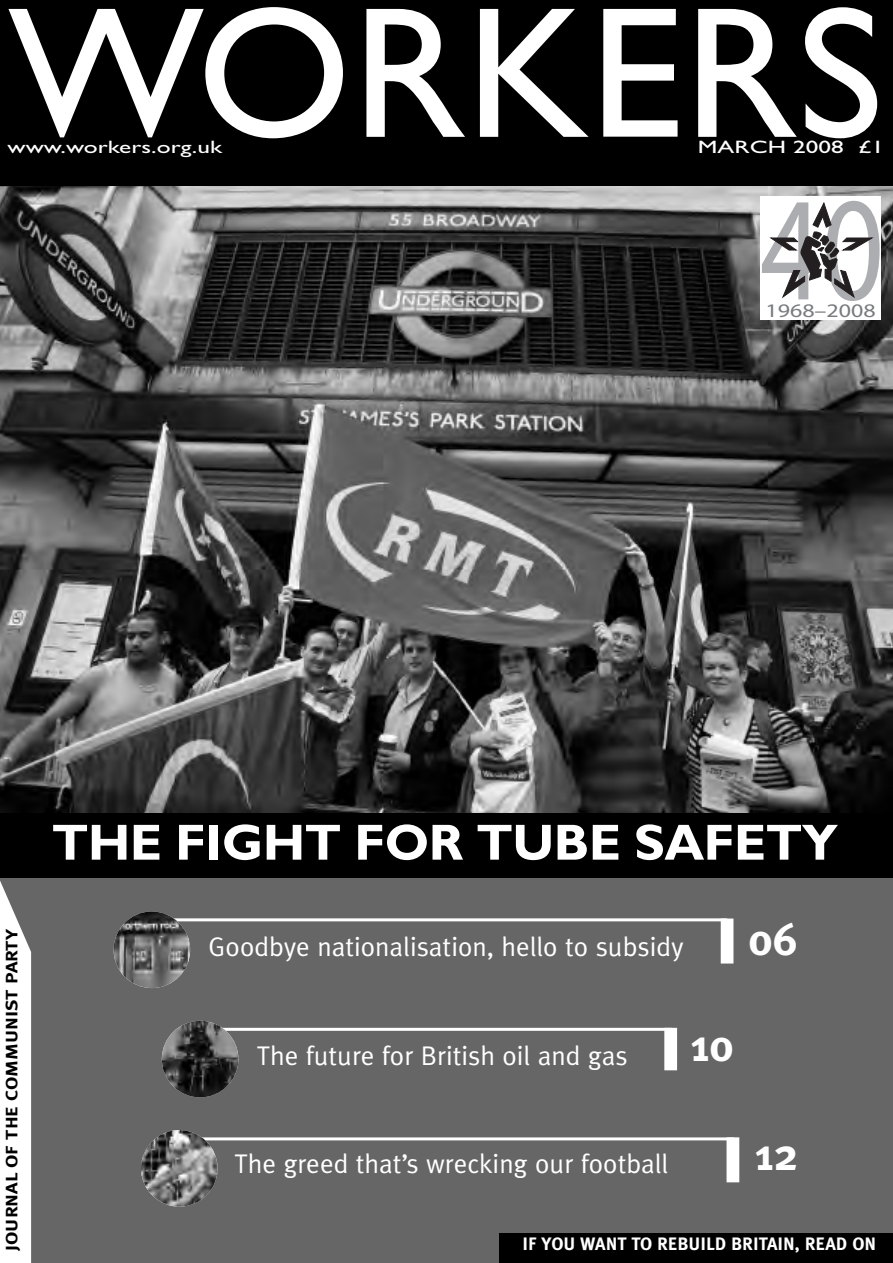
<style>
.page{position:relative;width:893px;height:1263px;background:#fff}
.page>*{position:absolute;margin:0;border:0;box-sizing:border-box;transform-origin:0 0}
.t1{font:187.5px "Gill Sans";letter-spacing:.005em;color:#fff}
.t2{font:149.1px "Myriad Pro";color:#acadb1;scale:.81 1}
.t3{font:700 51px "Gill Sans";letter-spacing:-.01em;color:#fff}
.t4{font:700 45px "Meta Plus";color:#fff}
.t5{font:27px "Meta Plus";color:#fff}
.t6{font:19.2px "Myriad Pro";color:#787a7d;scale:1.24 1}
.t7{font:700 18px "Meta Plus";color:#fff}
.t8{font:18px "Gill Sans";letter-spacing:.005em;color:#fff;scale:1.4 1}
.t9{font:700 16.5px "Meta Plus";color:#000;scale:1.2 1}
</style>
<div class="page">
<div style="left:0;top:0;width:893px;height:186px;background:#000"></div>
<div style="left:0;top:878px;width:893px;height:385px;background:#666"></div>
<hr style="left:192px;top:1137px;width:542px;height:3px;background:#fff">
<div style="left:726px;top:1137px;width:13px;height:45px;background:#fff"></div>
<img style="left:141px;top:1130px;width:77px;height:76px;border-radius:50%">
<hr style="left:200px;top:1028px;width:472px;height:3px;background:#fff">
<div style="left:664px;top:1028px;width:13px;height:42px;background:#fff"></div>
<img style="left:162px;top:1021px;width:76px;height:76px;border-radius:50%">
<hr style="left:164px;top:918px;width:563px;height:3px;background:#fff">
<div style="left:721px;top:918px;width:12px;height:45px;background:#fff"></div>
<img style="left:114px;top:911px;width:76px;height:77px;border-radius:50%">
<div style="left:499px;top:1233px;width:394px;height:30px;background:#000"></div>
<svg style="left:0;top:881px;width:31px;height:382px;background:#f0f0f0"></svg>
<img style="left:0;top:186px;width:893px;height:627px">
<div style="left:0;top:813px;width:893px;height:64px;background:#000"></div>
<div style="left:760px;top:197px;width:121px;height:123px;background:#fff"></div>
<svg style="left:770px;top:203px;width:103px;height:95px"></svg>
<h1 class="t1" style="left:8px;top:-38px;width:876px">WORKERS</h1>
<p class="t8" style="left:698px;top:137px;width:135px">MARCH 2008 £1</p>
<p class="t8" style="left:8px;top:137px;width:155px">www.workers.org.uk</p>
<h2 class="t2" style="left:760px;top:193px;width:154px">40</h2>
<p class="t6" style="left:765px;top:303px;width:90px">1968–2008</p>
<p class="t9" style="left:6px;top:1251px;width:270px;rotate:-90deg">JOURNAL OF THE COMMUNIST PARTY</p>
<h3 class="t3" style="left:52px;top:823px;width:788px">THE FIGHT FOR TUBE SAFETY</h3>
<p class="t5" style="left:209px;top:937px;width:477px">Goodbye nationalisation, hello to subsidy</p>
<h3 class="t4" style="left:748px;top:924px;width:51px">06</h3>
<p class="t5" style="left:257px;top:1046px;width:372px">The future for British oil and gas</p>
<h3 class="t4" style="left:691px;top:1030px;width:44px">10</h3>
<p class="t5" style="left:235px;top:1155px;width:435px">The greed that’s wrecking our football</p>
<h3 class="t4" style="left:755px;top:1139px;width:44px">12</h3>
<p class="t7" style="left:522px;top:1237px;width:355px">IF YOU WANT TO REBUILD BRITAIN, READ ON</p>
</div>
